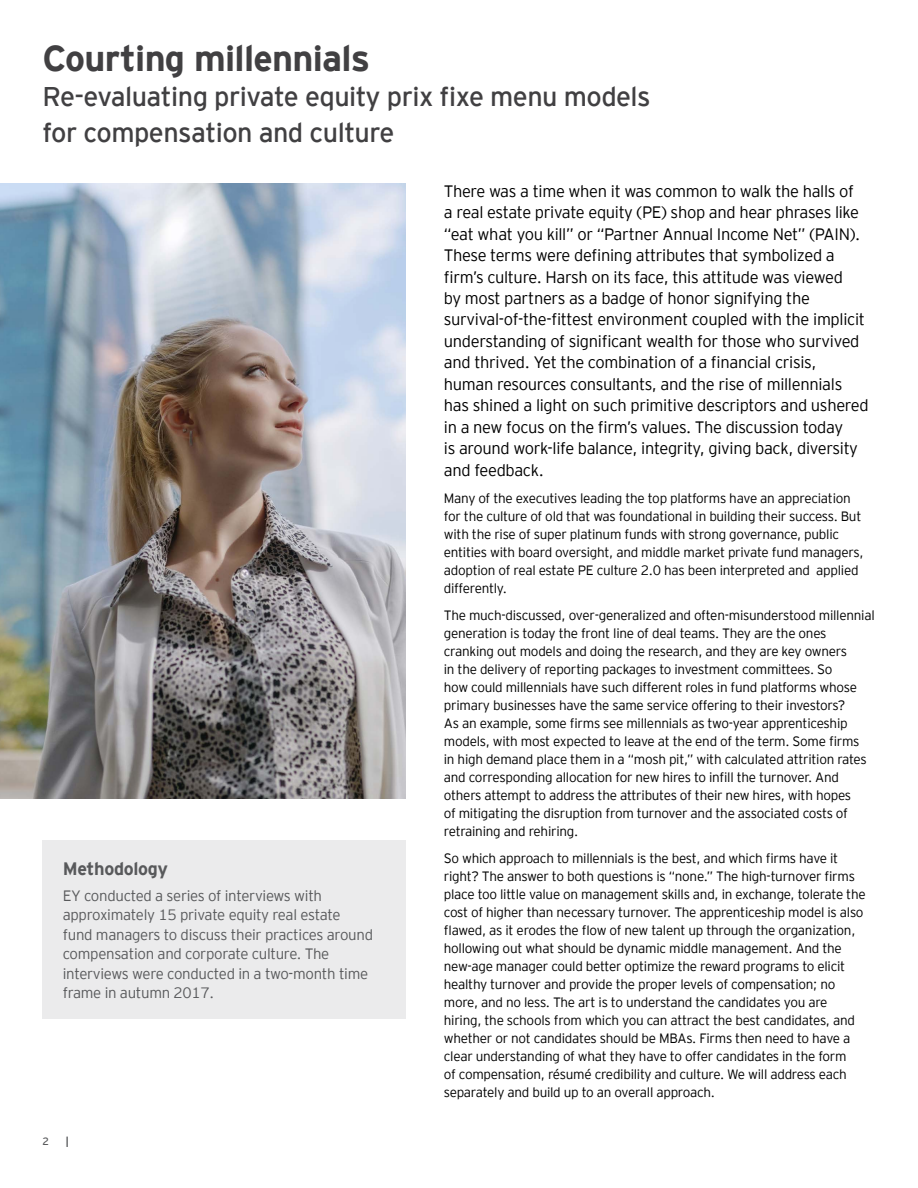
<style>
.page{position:relative;width:918px;height:1188px;background:#fff}
.page>*{position:absolute;margin:0;border:0;box-sizing:border-box;transform-origin:0 0}
.t1{font:700 36px "EY Interstate";letter-spacing:-.02em;color:#414042}
.t2{font:27px/35.1px "EY Interstate";letter-spacing:-.02em;color:#414042}
.t3{font:700 18px "EY Interstate";letter-spacing:-.02em;color:#58595b}
.t4{font:300 16.5px/21.5px "EY Interstate";letter-spacing:-.02em;color:#000}
.t5{font:300 15px/19.5px "EY Interstate";letter-spacing:-.02em;color:#58595b}
.t6{font:300 13.5px/18px "EY Interstate";letter-spacing:-.02em;color:#000}
.t7{font:10.5px "EY Interstate";color:#58595b}
.t8{font:700 10.5px "EY Interstate";color:#58595b}
</style>
<div class="page">
<img style="left:0;top:184px;width:406px;height:614px">
<div style="left:43px;top:840px;width:363px;height:179px;background:#ebebec"></div>
<h1 class="t1" style="left:43px;top:33px;width:329px">Courting millennials</h1>
<h2 class="t2" style="left:43px;top:78px;width:610px">Re-evaluating private equity prix fixe menu models for compensation and culture</h2>
<p class="t4" style="left:444px;top:179px;width:426px">There was a time when it was common to walk the halls of<br>a real estate private equity (PE) shop and hear phrases like “eat what you kill” or “Partner Annual Income Net” (PAIN).<br>These terms were defining attributes that symbolized a firm’s culture. Harsh on its face, this attitude was viewed<br>by most partners as a badge of honor signifying the survival-of-the-fittest environment coupled with the implicit understanding of significant wealth for those who survived and thrived. Yet the combination of a financial crisis, human resources consultants, and the rise of millennials has shined a light on such primitive descriptors and ushered in a new focus on the firm’s values. The discussion today<br>is around work-life balance, integrity, giving back, diversity and feedback.</p>
<p class="t6" style="left:444px;top:488px;width:421px">Many of the executives leading the top platforms have an appreciation for the culture of old that was foundational in building their success. But with the rise of super platinum funds with strong governance, public entities with board oversight, and middle market private fund managers, adoption of real estate PE culture 2.0 has been interpreted and applied differently.</p>
<p class="t6" style="left:444px;top:605px;width:432px">The much-discussed, over-generalized and often-misunderstood millennial generation is today the front line of deal teams. They are the ones cranking out models and doing the research, and they are key owners<br>in the delivery of reporting packages to investment committees. So<br>how could millennials have such different roles in fund platforms whose primary businesses have the same service offering to their investors?<br>As an example, some firms see millennials as two-year apprenticeship models, with most expected to leave at the end of the term. Some firms<br>in high demand place them in a “mosh pit,” with calculated attrition rates and corresponding allocation for new hires to infill the turnover. And others attempt to address the attributes of their new hires, with hopes<br>of mitigating the disruption from turnover and the associated costs of retraining and rehiring.</p>
<p class="t6" style="left:444px;top:848px;width:423px">So which approach to millennials is the best, and which firms have it right? The answer to both questions is “none.” The high-turnover firms place too little value on management skills and, in exchange, tolerate the cost of higher than necessary turnover. The apprenticeship model is also flawed, as it erodes the flow of new talent up through the organization, hollowing out what should be dynamic middle management. And the new-age manager could better optimize the reward programs to elicit healthy turnover and provide the proper levels of compensation; no more, and no less. The art is to understand the candidates you are hiring, the schools from which you can attract the best candidates, and whether or not candidates should be MBAs. Firms then need to have a clear understanding of what they have to offer candidates in the form<br>of compensation, résumé credibility and culture. We will address each separately and build up to an overall approach.</p>
<h3 class="t3" style="left:63px;top:855px;width:107px">Methodology</h3>
<p class="t5" style="left:63px;top:885px;width:312px">EY conducted a series of interviews with approximately 15 private equity real estate fund managers to discuss their practices around compensation and corporate culture. The interviews were conducted in a two-month time frame in autumn 2017.</p>
<p class="t7" style="left:43px;top:1133px;width:8px">2</p>
<p class="t8" style="left:66px;top:1133px;width:4px">|</p>
</div>
